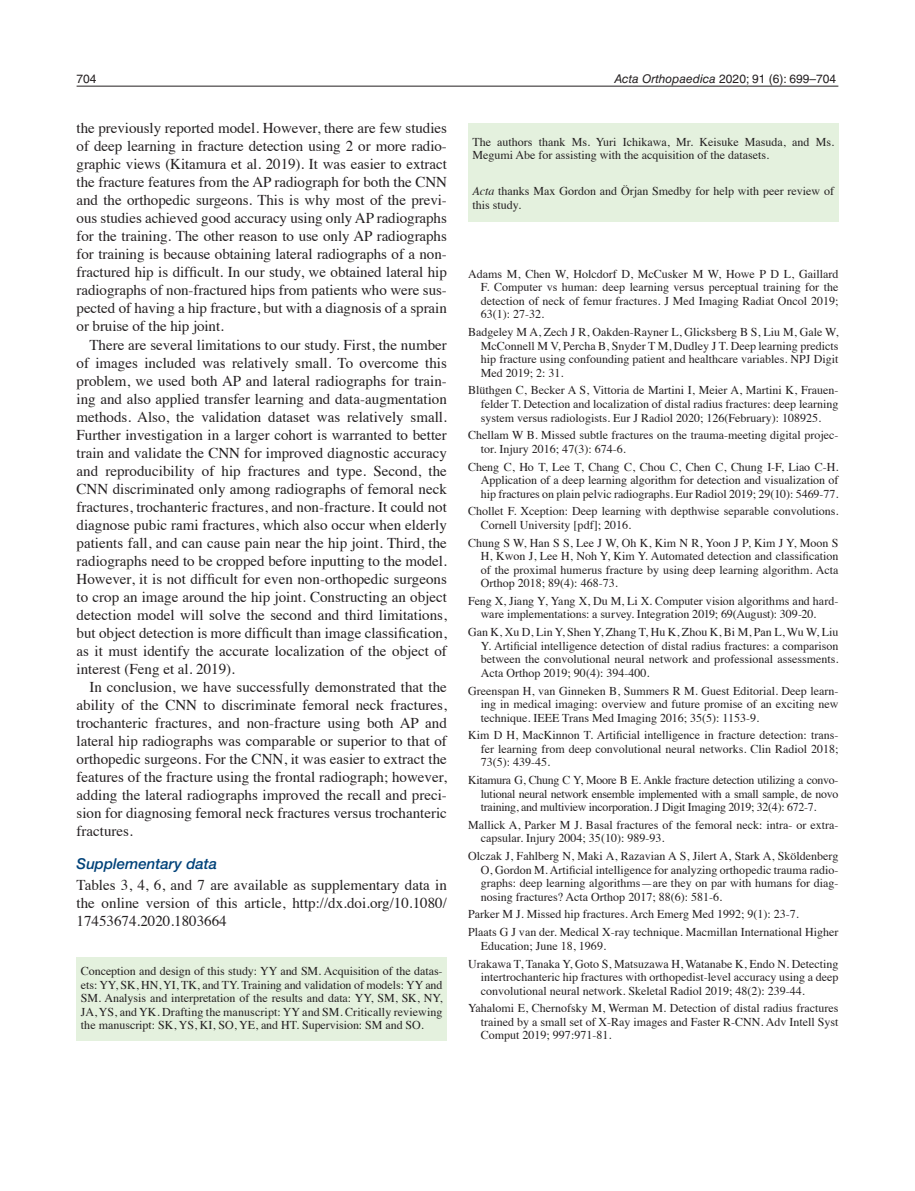
<style>
.page{position:relative;width:915px;height:1191px;background:#fff}
.page>*{position:absolute;margin:0;border:0;box-sizing:border-box;transform-origin:0 0}
.t1{font:15px/18px "Times";color:#231f20;text-align:justify}
.t2{font:italic 500 15px "Helvetica Neue LTW1 G";color:#004279}
.t3{font:12px/13.5px "Times";color:#231f20;text-align:justify}
.t4{font:12px "Helvetica LT Std";color:#231f20}
.s1{font-style:italic}
</style>
<div class="page">
<hr style="left:77px;top:86px;width:761px;height:1px;background:#231f20">
<div style="left:468px;top:123px;width:370px;height:99px;background:#e4f1de"></div>
<div style="left:77px;top:956px;width:369px;height:84px;background:#e4f1de"></div>
<p class="t4" style="left:77px;top:72px;width:22px">704</p>
<p class="t4" style="left:614px;top:72px;width:223px"><span class="s1">Acta Orthopaedica</span> 2020; 91 (6): 699–704</p>
<p class="t1" style="left:77px;top:118px;width:372px">the previously reported model. However, there are few studies of deep learning in fracture detection using 2 or more radio&shy;graphic views (Kitamura et al. 2019). It was easier to extract the fracture features from the AP radiograph for both the CNN and the orthopedic surgeons. This is why most of the previ&shy;ous studies achieved good accuracy using only AP radiographs for the training. The other reason to use only AP radiographs for training is because obtaining lateral radiographs of a non&shy;fractured hip is difficult. In our study, we obtained lateral hip radiographs of non-fractured hips from patients who were sus&shy;pected of having a hip fracture, but with a diagnosis of a sprain or bruise of the hip joint.</p>
<p class="t1" style="left:77px;top:334px;width:371px;text-indent:13px">There are several limitations to our study. First, the number of images included was relatively small. To overcome this problem, we used both AP and lateral radiographs for train&shy;ing and also applied transfer learning and data-augmentation methods. Also, the validation dataset was relatively small.<br>Further investigation in a larger cohort is warranted to better train and validate the CNN for improved diagnostic accuracy and reproducibility of hip fractures and type. Second, the CNN discriminated only among radiographs of femoral neck fractures, trochanteric fractures, and non-fracture. It could not diagnose pubic rami fractures, which also occur when elderly patients fall, and can cause pain near the hip joint. Third, the radiographs need to be cropped before inputting to the model.<br>However, it is not difficult for even non-orthopedic surgeons to crop an image around the hip joint. Constructing an object detection model will solve the second and third limitations, but object detection is more difficult than image classification, as it must identify the accurate localization of the object of interest (Feng et al. 2019).</p>
<p class="t1" style="left:77px;top:676px;width:371px;text-indent:13px">In conclusion, we have successfully demonstrated that the ability of the CNN to discriminate femoral neck fractures, trochanteric fractures, and non-fracture using both AP and lateral hip radiographs was comparable or superior to that of orthopedic surgeons. For the CNN, it was easier to extract the features of the fracture using the frontal radiograph; however, adding the lateral radiographs improved the recall and preci&shy;sion for diagnosing femoral neck fractures versus trochanteric fractures.</p>
<p class="t2" style="left:77px;top:854px;width:142px">Supplementary data</p>
<p class="t1" style="left:77px;top:874px;width:371px">Tables 3, 4, 6, and 7 are available as supplementary data in the online version of this article, http://dx.doi.org/10.1080/ 17453674.2020.1803664</p>
<p class="t3" style="left:472px;top:134px;width:363px">The authors thank Ms. Yuri Ichikawa, Mr. Keisuke Masuda, and Ms.<br>Megumi Abe for assisting with the acquisition of the datasets.</p>
<p class="t3" style="left:472px;top:183px;width:363px"><span class="s1">Acta</span> thanks Max Gordon and Örjan Smedby for help with peer review of this study.</p>
<p class="t3" style="left:480px;top:266px;width:359px;text-indent:-13px">Adams M, Chen W, Holcdorf D, McCusker M W, Howe P D L, Gaillard F. Computer vs human: deep learning versus perceptual training for the detection of neck of femur fractures. J Med Imaging Radiat Oncol 2019; 63(1): 27-32.</p>
<p class="t3" style="left:480px;top:324px;width:359px;text-indent:-13px">Badgeley M A, Zech J R, Oakden-Rayner L, Glicksberg B S, Liu M, Gale W, McConnell M V, Percha B, Snyder T M, Dudley J T. Deep learning predicts hip fracture using confounding patient and healthcare variables. NPJ Digit Med 2019; 2: 31.</p>
<p class="t3" style="left:480px;top:383px;width:359px;text-indent:-13px">Blüthgen C, Becker A S, Vittoria de Martini I, Meier A, Martini K, Frauen&shy;felder T. Detection and localization of distal radius fractures: deep learning system versus radiologists. Eur J Radiol 2020; 126(February): 108925.</p>
<p class="t3" style="left:480px;top:427px;width:359px;text-indent:-13px">Chellam W B. Missed subtle fractures on the trauma-meeting digital projec&shy;tor. Injury 2016; 47(3): 674-6.</p>
<p class="t3" style="left:480px;top:459px;width:359px;text-indent:-13px">Cheng C, Ho T, Lee T, Chang C, Chou C, Chen C, Chung I-F, Liao C-H.<br>Application of a deep learning algorithm for detection and visualization of hip fractures on plain pelvic radiographs. Eur Radiol 2019; 29(10): 5469-77.</p>
<p class="t3" style="left:480px;top:503px;width:359px;text-indent:-13px">Chollet F. Xception: Deep learning with depthwise separable convolutions.<br>Cornell University [pdf]; 2016.</p>
<p class="t3" style="left:480px;top:535px;width:359px;text-indent:-13px">Chung S W, Han S S, Lee J W, Oh K, Kim N R, Yoon J P, Kim J Y, Moon S H, Kwon J, Lee H, Noh Y, Kim Y. Automated detection and classification of the proximal humerus fracture by using deep learning algorithm. Acta Orthop 2018; 89(4): 468-73.</p>
<p class="t3" style="left:480px;top:593px;width:359px;text-indent:-13px">Feng X, Jiang Y, Yang X, Du M, Li X. Computer vision algorithms and hard&shy;ware implementations: a survey. Integration 2019; 69(August): 309-20.</p>
<p class="t3" style="left:480px;top:624px;width:359px;text-indent:-13px">Gan K, Xu D, Lin Y, Shen Y, Zhang T, Hu K, Zhou K, Bi M, Pan L, Wu W, Liu Y. Artificial intelligence detection of distal radius fractures: a comparison between the convolutional neural network and professional assessments.<br>Acta Orthop 2019; 90(4): 394-400.</p>
<p class="t3" style="left:480px;top:682px;width:359px;text-indent:-13px">Greenspan H, van Ginneken B, Summers R M. Guest Editorial. Deep learn&shy;ing in medical imaging: overview and future promise of an exciting new technique. IEEE Trans Med Imaging 2016; 35(5): 1153-9.</p>
<p class="t3" style="left:480px;top:727px;width:359px;text-indent:-13px">Kim D H, MacKinnon T. Artificial intelligence in fracture detection: trans&shy;fer learning from deep convolutional neural networks. Clin Radiol 2018; 73(5): 439-45.</p>
<p class="t3" style="left:480px;top:772px;width:359px;text-indent:-13px">Kitamura G, Chung C Y, Moore B E. Ankle fracture detection utilizing a convo&shy;lutional neural network ensemble implemented with a small sample, de novo training, and multiview incorporation. J Digit Imaging 2019; 32(4): 672-7.</p>
<p class="t3" style="left:480px;top:817px;width:359px;text-indent:-13px">Mallick A, Parker M J. Basal fractures of the femoral neck: intra- or extra&shy;capsular. Injury 2004; 35(10): 989-93.</p>
<p class="t3" style="left:480px;top:848px;width:359px;text-indent:-13px">Olczak J, Fahlberg N, Maki A, Razavian A S, Jilert A, Stark A, Sköldenberg O, Gordon M. Artificial intelligence for analyzing orthopedic trauma radio&shy;graphs: deep learning algorithms—are they on par with humans for diag&shy;nosing fractures? Acta Orthop 2017; 88(6): 581-6.</p>
<p class="t3" style="left:468px;top:904px;width:371px;line-height:17.7px">Parker M J. Missed hip fractures. Arch Emerg Med 1992; 9(1): 23-7.<br>Plaats G J van der. Medical X-ray technique. Macmillan International Higher</p>
<p class="t3" style="left:468px;top:936px;width:371px;line-height:17.7px;text-indent:13px">Education; June 18, 1969.<br>Urakawa T, Tanaka Y, Goto S, Matsuzawa H, Watanabe K, Endo N. Detecting</p>
<p class="t3" style="left:480px;top:969px;width:359px">intertrochanteric hip fractures with orthopedist-level accuracy using a deep convolutional neural network. Skeletal Radiol 2019; 48(2): 239-44.</p>
<p class="t3" style="left:480px;top:1000px;width:359px;text-indent:-13px">Yahalomi E, Chernofsky M, Werman M. Detection of distal radius fractures trained by a small set of X-Ray images and Faster R-CNN. Adv Intell Syst Comput 2019; 997:971-81.</p>
<p class="t3" style="left:81px;top:963px;width:363px">Conception and design of this study: YY and SM. Acquisition of the datas&shy;ets: YY, SK, HN, YI, TK, and TY. Training and validation of models: YY and SM. Analysis and interpretation of the results and data: YY, SM, SK, NY, JA, YS, and YK. Drafting the manuscript: YY and SM. Critically reviewing the manuscript: SK, YS, KI, SO, YE, and HT. Supervision: SM and SO.</p>
</div>
